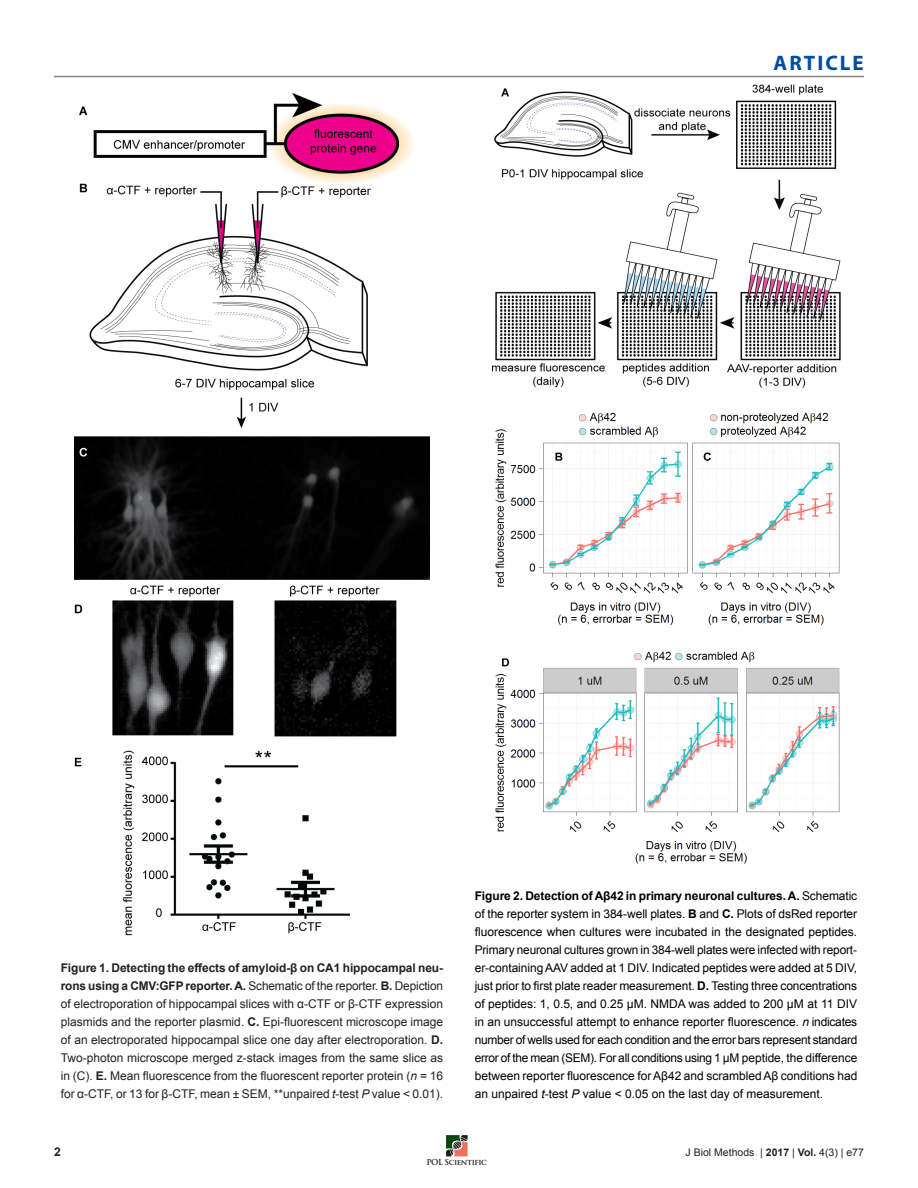
<style>
.page{position:relative;width:918px;height:1188px;background:#fff}
.page>*{position:absolute;margin:0;border:0;box-sizing:border-box;transform-origin:0 0}
.Article_Type{font:700 21px "Myriad Pro";letter-spacing:.095em;color:#014da2}
.Figure_Legend_-_sing{font:12px/18px "Arial";color:#000;text-align:justify}
.Figure_Legend_-_sing-2{font:12px/18px "Arial";color:#231f20;text-align:justify}
.t1{font:700 12px "Arial";color:#231f20}
.t2{font:10.5px "Arial";color:#231f20}
.t3{font:700 7.95px "Trajan Pro";letter-spacing:-.05em;color:#231f20}
.s1{font-weight:700}
.s2{font-style:italic}
</style>
<div class="page">
<svg style="left:446px;top:1135px;width:22px;height:21px"></svg>
<hr style="left:54px;top:76px;width:810px;height:1px;background:#808285">
<img style="left:74px;top:94px;width:356px;height:842px">
<img style="left:492px;top:84px;width:349px;height:780px">
<p class="Article_Type" style="left:774px;top:49px;width:92px">ARTICLE</p>
<p class="Figure_Legend_-_sing-2" style="left:61px;top:959px;width:384px"><span class="s1">Figure 1. Detecting the effects of amyloid-β on CA1 hippocampal neu&shy;rons using a CMV:GFP reporter. A.</span> Schematic of the reporter. <span class="s1">B.</span> Depiction of electroporation of hippocampal slices with α-CTF or β-CTF expression plasmids and the reporter plasmid. <span class="s1">C.</span> Epi-fluorescent microscope image of an electroporated hippocampal slice one day after electroporation. <span class="s1">D.<br></span>Two-photon microscope merged z-stack images from the same slice as in (C). <span class="s1">E.</span> Mean fluorescence from the fluorescent reporter protein (<span class="s2">n</span> = 16 for α-CTF, or 13 for β-CTF, mean ± SEM, **unpaired <span class="s2">t</span>-test <span class="s2">P</span> value &lt; 0.01).</p>
<p class="Figure_Legend_-_sing" style="left:475px;top:887px;width:384px"><span class="s1">Figure 2. Detection of Aβ42 in primary neuronal cultures. A.</span> Schematic of the reporter system in 384-well plates. <span class="s1">B</span> and <span class="s1">C.</span> Plots of dsRed reporter fluorescence when cultures were incubated in the designated peptides.<br>Primary neuronal cultures grown in 384-well plates were infected with report&shy;er-containing AAV added at 1 DIV. Indicated peptides were added at 5 DIV, just prior to first plate reader measurement. <span class="s1">D.</span> Testing three concentrations of peptides: 1, 0.5, and 0.25 µM. NMDA was added to 200 µM at 11 DIV in an unsuccessful attempt to enhance reporter fluorescence. <span class="s2">n</span> indicates number of wells used for each condition and the error bars represent standard error of the mean (SEM). For all conditions using 1 µM peptide, the difference between reporter fluorescence for Aβ42 and scrambled Aβ conditions had an unpaired <span class="s2">t</span>-test <span class="s2">P</span> value &lt; 0.05 on the last day of measurement.</p>
<p class="t1" style="left:54px;top:1144px;width:8px">2</p>
<p class="t2" style="left:686px;top:1145px;width:180px">J Biol Methods | <span class="s1">2017</span> | <span class="s1">Vol.</span> 4(3) | e77</p>
<p class="t3" style="left:427px;top:1158px;width:62px">POL Scientific</p>
</div>
